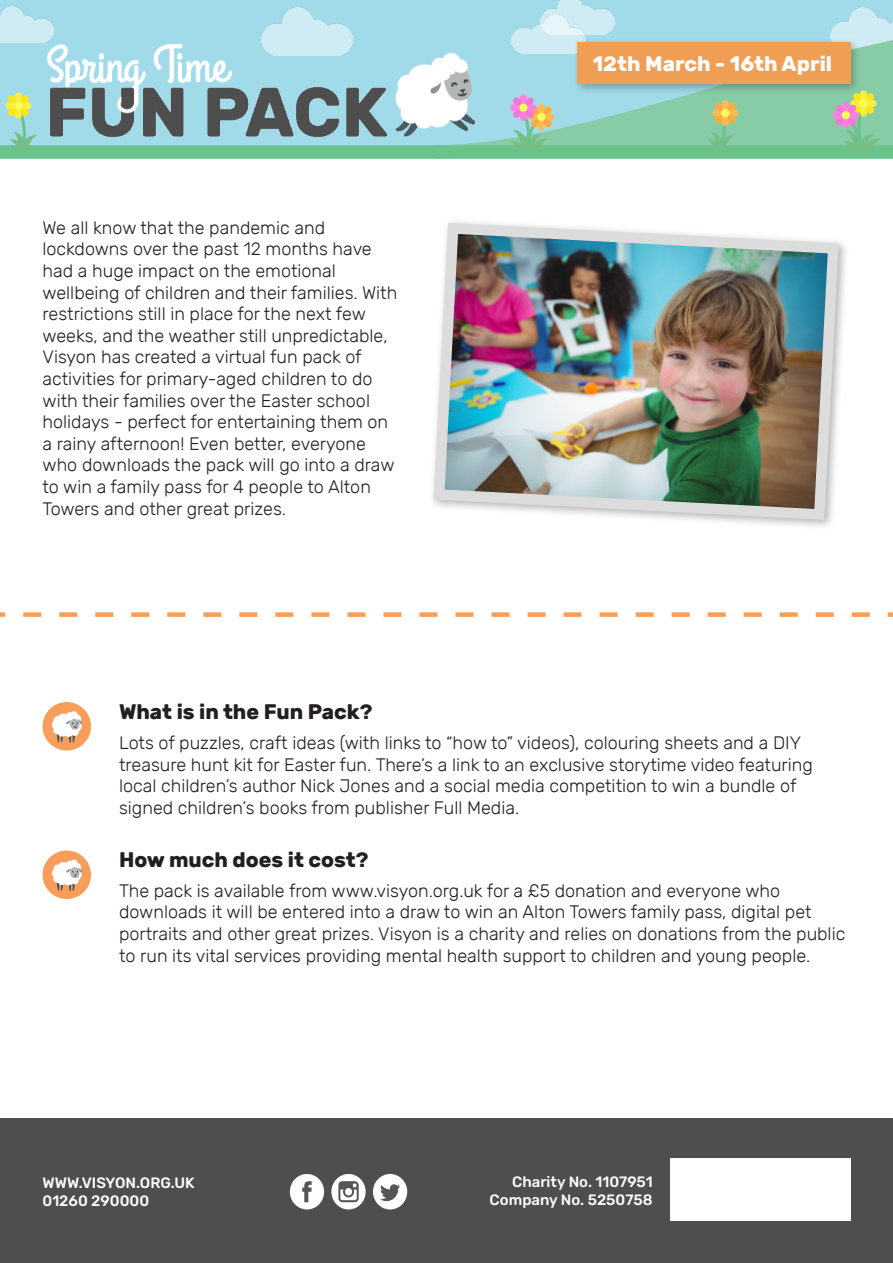
<style>
.page{position:relative;width:893px;height:1263px;background:#fff}
.page>*{position:absolute;margin:0;border:0;box-sizing:border-box;transform-origin:0 0}
.t1{font:700 21px "Rubik";color:#231f20}
.t2{font:700 21px "Rubik";color:#fff}
.t3{font:300 18px/21.6px "Rubik";color:#231f20}
.t4{font:500 15px "Rubik";color:#fff}
</style>
<div class="page">
<div style="left:0;top:0;width:893px;height:151px;background:#a1dbea"></div>
<img style="left:849px;top:7px;width:35px;height:12px">
<svg style="left:451px;top:19px;width:442px;height:126px"></svg>
<div style="left:0;top:145px;width:893px;height:14px;background:#6bc28b"></div>
<img style="left:47px;top:41px;width:432px;height:100px">
<svg style="left:0;top:612px;width:893px;height:5px"></svg>
<div style="left:43px;top:702px;width:48px;height:48px;background:#f89e5a;border-radius:50%"></div>
<svg style="left:52px;top:711px;width:30px;height:32px"></svg>
<div style="left:43px;top:850px;width:48px;height:49px;background:#f89e5a;border-radius:50%"></div>
<svg style="left:52px;top:859px;width:30px;height:32px"></svg>
<div style="left:0;top:1118px;width:893px;height:145px;background:#4e4e4e"></div>
<div style="left:671px;top:1159px;width:179px;height:61px;background:#fff"></div>
<div style="left:290px;top:1174px;width:34px;height:35px;background:#fff;border-radius:50%"></div>
<svg style="left:302px;top:1181px;width:10px;height:21px"></svg>
<div style="left:331px;top:1174px;width:35px;height:35px;background:#fff;border-radius:50%"></div>
<svg style="left:338px;top:1181px;width:21px;height:21px"></svg>
<div style="left:373px;top:1174px;width:34px;height:35px;background:#fff;border-radius:50%"></div>
<svg style="left:380px;top:1184px;width:20px;height:17px"></svg>
<img style="left:432px;top:221px;width:412px;height:304px">
<div style="left:544px;top:113px;width:10px;height:7px;background:#ffba54;border-radius:4px"></div>
<svg style="left:510px;top:97px;width:42px;height:48px"></svg>
<div style="left:520px;top:95px;width:7px;height:11px;background:#ff80de;border-radius:4px"></div>
<div style="left:520px;top:110px;width:7px;height:11px;background:#ff80de;border-radius:4px"></div>
<div style="left:526px;top:104px;width:10px;height:7px;background:#ff80de;border-radius:4px"></div>
<div style="left:510px;top:104px;width:11px;height:7px;background:#ff80de;border-radius:4px"></div>
<div style="left:519px;top:104px;width:8px;height:8px;background:#f7ff59;border-radius:50%"></div>
<svg style="left:8px;top:95px;width:30px;height:51px"></svg>
<div style="left:15px;top:92px;width:7px;height:11px;background:#fced42;border-radius:4px"></div>
<div style="left:15px;top:108px;width:7px;height:11px;background:#fced42;border-radius:4px"></div>
<div style="left:21px;top:102px;width:10px;height:7px;background:#fced42;border-radius:4px"></div>
<div style="left:5px;top:102px;width:11px;height:7px;background:#fced42;border-radius:4px"></div>
<div style="left:14px;top:101px;width:9px;height:9px;background:#f7ff59;border-radius:50%"></div>
<div style="left:860px;top:90px;width:7px;height:11px;background:#fced42;border-radius:4px"></div>
<svg style="left:835px;top:93px;width:46px;height:52px;background:#a3c98f"></svg>
<div style="left:842px;top:102px;width:7px;height:11px;background:#ff80de;border-radius:4px"></div>
<div style="left:842px;top:117px;width:7px;height:11px;background:#ff80de;border-radius:4px"></div>
<div style="left:848px;top:112px;width:11px;height:7px;background:#ff80de;border-radius:4px"></div>
<div style="left:833px;top:112px;width:11px;height:7px;background:#ff80de;border-radius:4px"></div>
<div style="left:842px;top:111px;width:8px;height:8px;background:#f7ff59;border-radius:50%"></div>
<svg style="left:707px;top:102px;width:29px;height:43px"></svg>
<div style="left:722px;top:100px;width:7px;height:11px;background:#ffba54;border-radius:4px"></div>
<div style="left:722px;top:115px;width:7px;height:11px;background:#ffba54;border-radius:4px"></div>
<div style="left:727px;top:110px;width:11px;height:7px;background:#ffba54;border-radius:4px"></div>
<div style="left:712px;top:110px;width:11px;height:7px;background:#ffba54;border-radius:4px"></div>
<div style="left:721px;top:109px;width:8px;height:8px;background:#f7ff59;border-radius:50%"></div>
<img style="left:542px;top:0;width:72px;height:34px">
<img style="left:512px;top:15px;width:73px;height:38px">
<img style="left:0;top:6px;width:54px;height:37px">
<img style="left:262px;top:7px;width:91px;height:48px">
<div style="left:572px;top:37px;width:290px;height:58px;background:#231f20;opacity:.33"></div>
<div style="left:577px;top:43px;width:273px;height:41px;background:#f19e55"></div>
<p class="t3" style="left:43px;top:217px;width:356px">We all know that the pandemic and lockdowns over the past 12 months have had a huge impact on the emotional wellbeing of children and their families. With restrictions still in place for the next few weeks, and the weather still unpredictable, Visyon has created a virtual fun pack of activities for primary-aged children to do with their families over the Easter school holidays - perfect for entertaining them on a rainy afternoon! Even better, everyone who downloads the pack will go into a draw to win a family pass for 4 people to Alton Towers and other great prizes.</p>
<p class="t2" style="left:593px;top:51px;width:241px">12th March - 16th April</p>
<p class="t1" style="left:119px;top:699px;width:255px">What is in the Fun Pack?</p>
<p class="t3" style="left:119px;top:732px;width:695px">Lots of puzzles, craft ideas (with links to “how to” videos), colouring sheets and a DIY treasure hunt kit for Easter fun. There’s a link to an exclusive storytime video featuring local children’s author Nick Jones and a social media competition to win a bundle of signed children’s books from publisher Full Media.</p>
<p class="t1" style="left:119px;top:847px;width:251px">How much does it cost?</p>
<p class="t3" style="left:119px;top:880px;width:728px">The pack is available from www.visyon.org.uk for a £5 donation and everyone who downloads it will be entered into a draw to win an Alton Towers family pass, digital pet portraits and other great prizes. Visyon is a charity and relies on donations from the public to run its vital services providing mental health support to children and young people.</p>
<p class="t4" style="left:43px;top:1174px;width:154px">WWW.VISYON.ORG.UK</p>
<p class="t4" style="left:43px;top:1192px;width:108px">01260 290000</p>
<p class="t4" style="left:512px;top:1173px;width:142px">Charity No. 1107951</p>
<p class="t4" style="left:490px;top:1191px;width:165px">Company No. 5250758</p>
</div>
